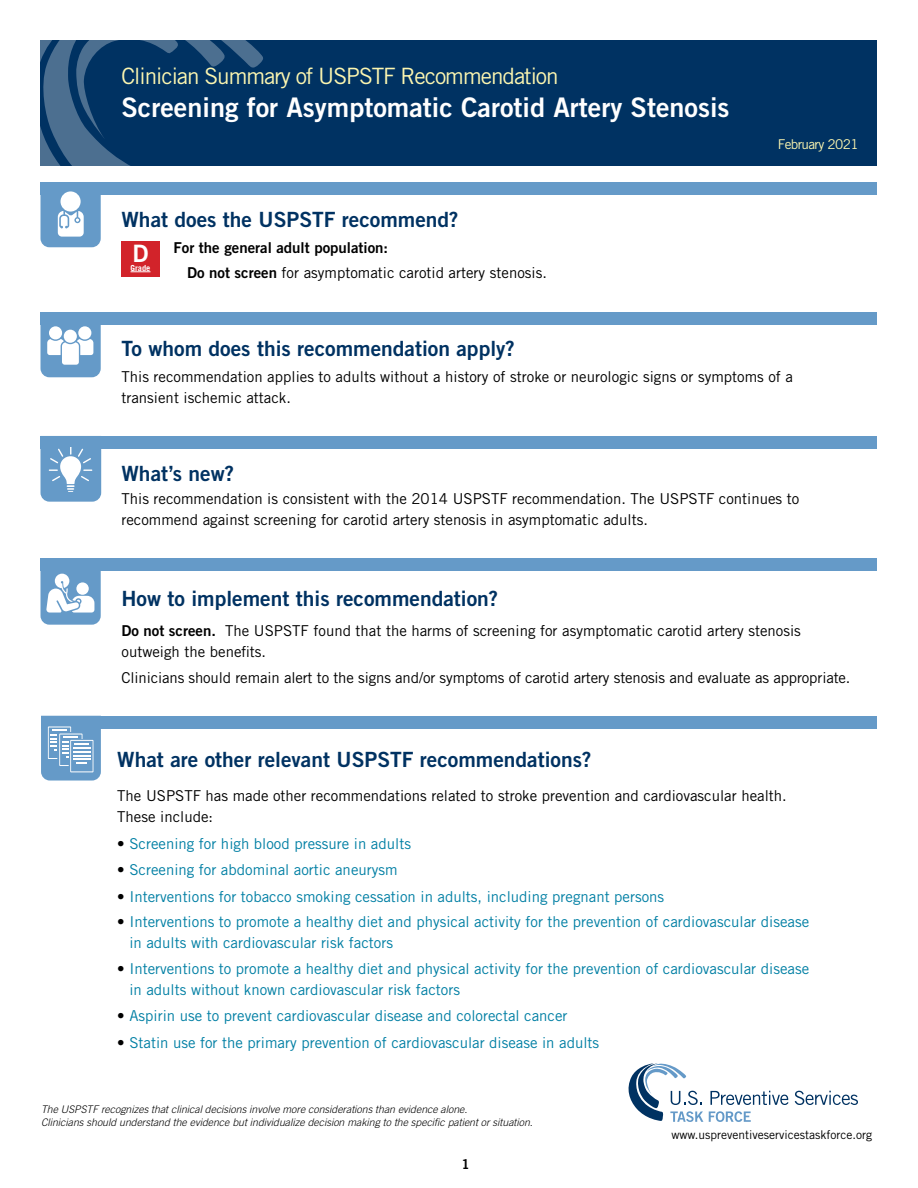
<style>
.page{position:relative;width:918px;height:1188px;background:#fff}
.page>*{position:absolute;margin:0;border:0;box-sizing:border-box;transform-origin:0 0}
.t1{font:27px "Trade Gothic Bold Two";color:#fff}
.t2{font:24px "Trade Gothic Bold Two";color:#fff}
.t3{font:22.5px "Trade Gothic";letter-spacing:-.045em;color:#fcf6b0}
.t4{font:21px "Trade Gothic Bold Two";color:#003262}
.t5{font:15px/21px "Trade Gothic";color:#000}
.t6{font:15px/21px "Trade Gothic";color:#007fa4}
.t7{font:15px "Trade Gothic Bold Two";color:#000}
.t8{font:13.5px "Trade Gothic";letter-spacing:-.045em;color:#fcf6b0}
.t9{font:13.5px "Trade Gothic Bold Two";color:#000}
.t10{font:12px "Trade Gothic";color:#000}
.t11{font:italic 300 10.5px/12.6px "Trade Gothic";color:#000}
.t12{font:700 8.4px "Trade Gothic";color:#fff}
.s1{font-family:"Trade Gothic Bold Two"}
.s2{color:#000}
</style>
<div class="page">
<div style="left:122px;top:241px;width:38px;height:35px;background:#d2232a"></div>
<svg style="left:131px;top:272px;width:19px;height:1px"></svg>
<div style="left:40px;top:182px;width:838px;height:13px;background:#659ac8"></div>
<div style="left:40px;top:312px;width:838px;height:13px;background:#659ac8"></div>
<div style="left:40px;top:436px;width:838px;height:13px;background:#659ac8"></div>
<div style="left:40px;top:558px;width:838px;height:13px;background:#659ac8"></div>
<svg style="left:40px;top:191px;width:61px;height:56px"></svg>
<svg style="left:40px;top:325px;width:61px;height:52px"></svg>
<div style="left:49px;top:326px;width:13px;height:13px;background:#fff;border-radius:50%"></div>
<div style="left:78px;top:326px;width:13px;height:13px;background:#fff;border-radius:50%"></div>
<div style="left:64px;top:330px;width:13px;height:13px;background:#fff;border-radius:50%"></div>
<svg style="left:40px;top:571px;width:61px;height:54px"></svg>
<svg style="left:40px;top:447px;width:61px;height:55px"></svg>
<svg style="left:795px;top:1091px;width:63px;height:14px"></svg>
<svg style="left:709px;top:1111px;width:42px;height:11px"></svg>
<svg style="left:628px;top:1063px;width:75px;height:59px"></svg>
<svg style="left:710px;top:1091px;width:79px;height:14px"></svg>
<div style="left:40px;top:40px;width:838px;height:126px;background:#003262"></div>
<svg style="left:40px;top:40px;width:223px;height:126px"></svg>
<div style="left:41px;top:716px;width:836px;height:13px;background:#659ac8"></div>
<svg style="left:41px;top:726px;width:60px;height:55px"></svg>
<h1 class="t3" style="left:122px;top:63px;width:439px">Clinician Summary of USPSTF Recommendation</h1>
<h1 class="t1" style="left:122px;top:91px;width:610px">Screening for Asymptomatic Carotid Artery Stenosis</h1>
<h2 class="t4" style="left:122px;top:206px;width:339px">What does the USPSTF recommend?</h2>
<p class="t2" style="left:133px;top:238px;width:17px">D</p>
<p class="t12" style="left:131px;top:263px;width:21px">Grade</p>
<p class="t7" style="left:174px;top:238px;width:216px">For the general adult population:</p>
<p class="t5" style="left:187px;top:262px;width:361px"><span class="s1">Do not screen</span> for asymptomatic carotid artery stenosis.</p>
<p class="t8" style="left:778px;top:136px;width:82px">February 2021</p>
<h2 class="t4" style="left:122px;top:335px;width:395px">To whom does this recommendation apply?</h2>
<p class="t5" style="left:122px;top:366px;width:673px">This recommendation applies to adults without a history of stroke or neurologic signs or symptoms of a transient ischemic attack.</p>
<h2 class="t4" style="left:122px;top:461px;width:114px">What’s new?</h2>
<p class="t5" style="left:122px;top:488px;width:679px">This recommendation is consistent with the 2014 USPSTF recommendation. The USPSTF continues to recommend against screening for carotid artery stenosis in asymptomatic adults.</p>
<h2 class="t4" style="left:122px;top:586px;width:378px">How to implement this recommendation?</h2>
<p class="t5" style="left:122px;top:620px;width:681px"><span class="s1">Do not screen.</span> The USPSTF found that the harms of screening for asymptomatic carotid artery stenosis outweigh the benefits.</p>
<p class="t5" style="left:122px;top:667px;width:730px">Clinicians should remain alert to the signs and/or symptoms of carotid artery stenosis and evaluate as appropriate.</p>
<h2 class="t4" style="left:117px;top:746px;width:476px">What are other relevant USPSTF recommendations?</h2>
<p class="t5" style="left:117px;top:785px;width:671px">The USPSTF has made other recommendations related to stroke prevention and cardiovascular health.<br>These include:</p>
<p class="t6" style="left:117px;top:833px;width:295px"><span class="s2">•</span> Screening for high blood pressure in adults</p>
<p class="t6" style="left:117px;top:859px;width:282px"><span class="s2">•</span> Screening for abdominal aortic aneurysm</p>
<p class="t6" style="left:117px;top:886px;width:549px"><span class="s2">•</span> Interventions for tobacco smoking cessation in adults, including pregnant persons</p>
<p class="t6" style="left:129px;top:911px;width:681px;text-indent:-12px"><span class="s2">•</span> Interventions to promote a healthy diet and physical activity for the prevention of cardiovascular disease in adults with cardiovascular risk factors</p>
<p class="t6" style="left:129px;top:958px;width:681px;text-indent:-12px"><span class="s2">•</span> Interventions to promote a healthy diet and physical activity for the prevention of cardiovascular disease in adults without known cardiovascular risk factors</p>
<p class="t6" style="left:117px;top:1005px;width:452px"><span class="s2">•</span> Aspirin use to prevent cardiovascular disease and colorectal cancer</p>
<p class="t6" style="left:117px;top:1032px;width:483px"><span class="s2">•</span> Statin use for the primary prevention of cardiovascular disease in adults</p>
<p class="t11" style="left:41px;top:1103px;width:493px">The USPSTF recognizes that clinical decisions involve more considerations than evidence alone.<br>Clinicians should understand the evidence but individualize decision making to the specific patient or situation.</p>
<p class="t9" style="left:462px;top:1156px;width:10px">1</p>
<p class="t10" style="left:672px;top:1128px;width:202px">www.uspreventiveservicestaskforce.org</p>
</div>
